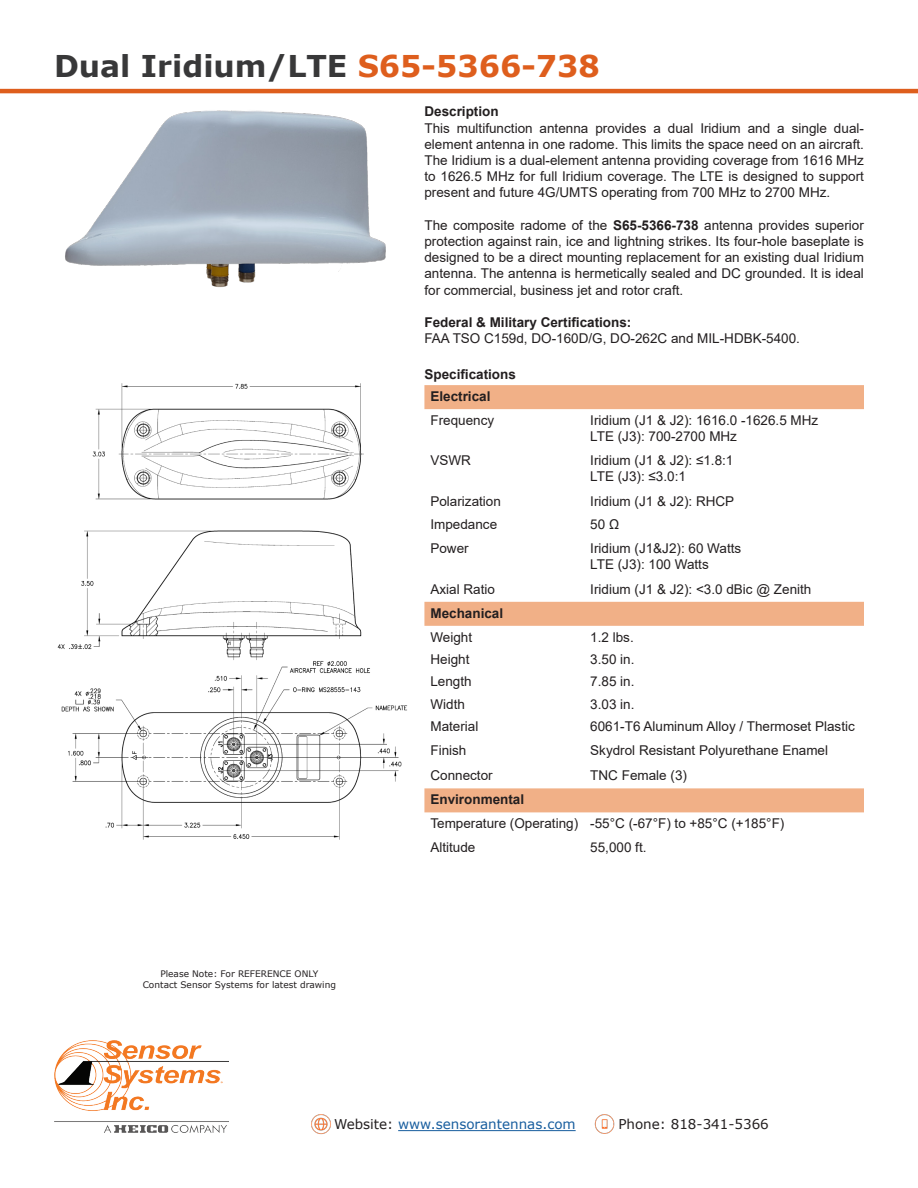
<style>
.page{position:relative;width:918px;height:1188px;background:#fff}
.page>*{position:absolute;margin:0;border:0;box-sizing:border-box;transform-origin:0 0}
.t1{font:700 30px "Verdana";color:#383839}
.t2{font:13.5px/16.2px "Arial";color:#231f20;text-align:justify}
.t3{font:700 13.5px "Arial";color:#231f20}
.t4{font:13.5px "Verdana";color:#175d9e}
.t5{font:13.5px "Verdana";color:#231f20}
.t6{font:9px "Verdana";color:#231f20}
.s1{color:#de5e1d}
.s2{font-weight:700}
.s3{color:#231f20}
</style>
<div class="page">
<hr style="left:0;top:89px;width:918px;height:4px;background:#de5e1d">
<img style="left:55px;top:1041px;width:174px;height:91px">
<hr style="left:398px;top:1130px;width:178px;height:1px;background:#175d9e">
<img style="left:311px;top:1114px;width:20px;height:21px">
<img style="left:594px;top:1114px;width:21px;height:20px">
<svg style="left:424px;top:385px;width:440px;height:427px"></svg>
<img style="left:65px;top:110px;width:321px;height:177px">
<img style="left:57px;top:383px;width:351px;height:457px">
<p class="t1" style="left:54px;top:45px;width:547px">Dual Iridium/LTE <span class="s1">S65-5366-738</span></p>
<p class="t6" style="left:160px;top:967px;width:159px">Please Note: For REFERENCE ONLY</p>
<p class="t6" style="left:143px;top:978px;width:195px">Contact Sensor Systems for latest drawing</p>
<p class="t3" style="left:424px;top:102px;width:76px">Description</p>
<p class="t2" style="left:424px;top:120px;width:441px">This multifunction antenna provides a dual Iridium and a single dual&shy;element antenna in one radome. This limits the space need on an aircraft.<br>The Iridium is a dual-element antenna providing coverage from 1616 MHz to 1626.5 MHz for full Iridium coverage. The LTE is designed to support present and future 4G/UMTS operating from 700 MHz to 2700 MHz.</p>
<p class="t2" style="left:424px;top:217px;width:441px">The composite radome of the <span class="s2">S65-5366-738</span> antenna provides superior protection against rain, ice and lightning strikes. Its four-hole baseplate is designed to be a direct mounting replacement for an existing dual Iridium antenna. The antenna is hermetically sealed and DC grounded. It is ideal for commercial, business jet and rotor craft.</p>
<p class="t3" style="left:424px;top:313px;width:209px">Federal &amp; Military Certifications:</p>
<p class="t2" style="left:424px;top:330px;width:377px">FAA TSO C159d, DO-160D/G, DO-262C and MIL-HDBK-5400.</p>
<p class="t3" style="left:424px;top:365px;width:93px">Specifications</p>
<p class="t3" style="left:430px;top:387px;width:62px">Electrical</p>
<p class="t2" style="left:430px;top:412px;width:65px">Frequency</p>
<p class="t2" style="left:590px;top:412px;width:230px">Iridium (J1 &amp; J2): 1616.0 -1626.5 MHz</p>
<p class="t2" style="left:590px;top:428px;width:148px">LTE (J3): 700-2700 MHz</p>
<p class="t2" style="left:430px;top:452px;width:42px">VSWR</p>
<p class="t2" style="left:590px;top:452px;width:145px">Iridium (J1 &amp; J2): ≤1.8:1</p>
<p class="t2" style="left:590px;top:468px;width:97px">LTE (J3): ≤3.0:1</p>
<p class="t2" style="left:430px;top:493px;width:72px">Polarization</p>
<p class="t2" style="left:590px;top:493px;width:146px">Iridium (J1 &amp; J2): RHCP</p>
<p class="t2" style="left:430px;top:516px;width:68px">Impedance</p>
<p class="t2" style="left:590px;top:516px;width:30px">50 Ω</p>
<p class="t2" style="left:430px;top:540px;width:40px">Power</p>
<p class="t2" style="left:590px;top:540px;width:153px">Iridium (J1&amp;J2): 60 Watts</p>
<p class="t2" style="left:590px;top:556px;width:120px">LTE (J3): 100 Watts</p>
<p class="t2" style="left:430px;top:581px;width:66px">Axial Ratio</p>
<p class="t2" style="left:590px;top:581px;width:223px">Iridium (J1 &amp; J2): &lt;3.0 dBic @ Zenith</p>
<p class="t3" style="left:430px;top:603px;width:74px">Mechanical</p>
<p class="t2" style="left:430px;top:629px;width:43px">Weight</p>
<p class="t2" style="left:590px;top:629px;width:45px">1.2 lbs.</p>
<p class="t2" style="left:430px;top:651px;width:41px">Height</p>
<p class="t2" style="left:590px;top:651px;width:46px">3.50 in.</p>
<p class="t2" style="left:430px;top:673px;width:43px">Length</p>
<p class="t2" style="left:590px;top:673px;width:46px">7.85 in.</p>
<p class="t2" style="left:430px;top:696px;width:36px">Width</p>
<p class="t2" style="left:590px;top:696px;width:46px">3.03 in.</p>
<p class="t2" style="left:430px;top:718px;width:50px">Material</p>
<p class="t2" style="left:590px;top:718px;width:266px">6061-T6 Aluminum Alloy / Thermoset Plastic</p>
<p class="t2" style="left:430px;top:742px;width:38px">Finish</p>
<p class="t2" style="left:590px;top:742px;width:239px">Skydrol Resistant Polyurethane Enamel</p>
<p class="t2" style="left:430px;top:767px;width:64px">Connector</p>
<p class="t2" style="left:590px;top:767px;width:98px">TNC Female (3)</p>
<p class="t3" style="left:430px;top:790px;width:95px">Environmental</p>
<p class="t2" style="left:430px;top:815px;width:149px">Temperature (Operating)</p>
<p class="t2" style="left:590px;top:815px;width:196px">-55°C (-67°F) to +85°C (+185°F)</p>
<p class="t2" style="left:430px;top:839px;width:47px">Altitude</p>
<p class="t2" style="left:590px;top:839px;width:58px">55,000 ft.</p>
<p class="t4" style="left:334px;top:1115px;width:243px"><span class="s3">Website:</span> www.sensorantennas.com</p>
<p class="t5" style="left:618px;top:1115px;width:152px">Phone: 818-341-5366</p>
</div>
